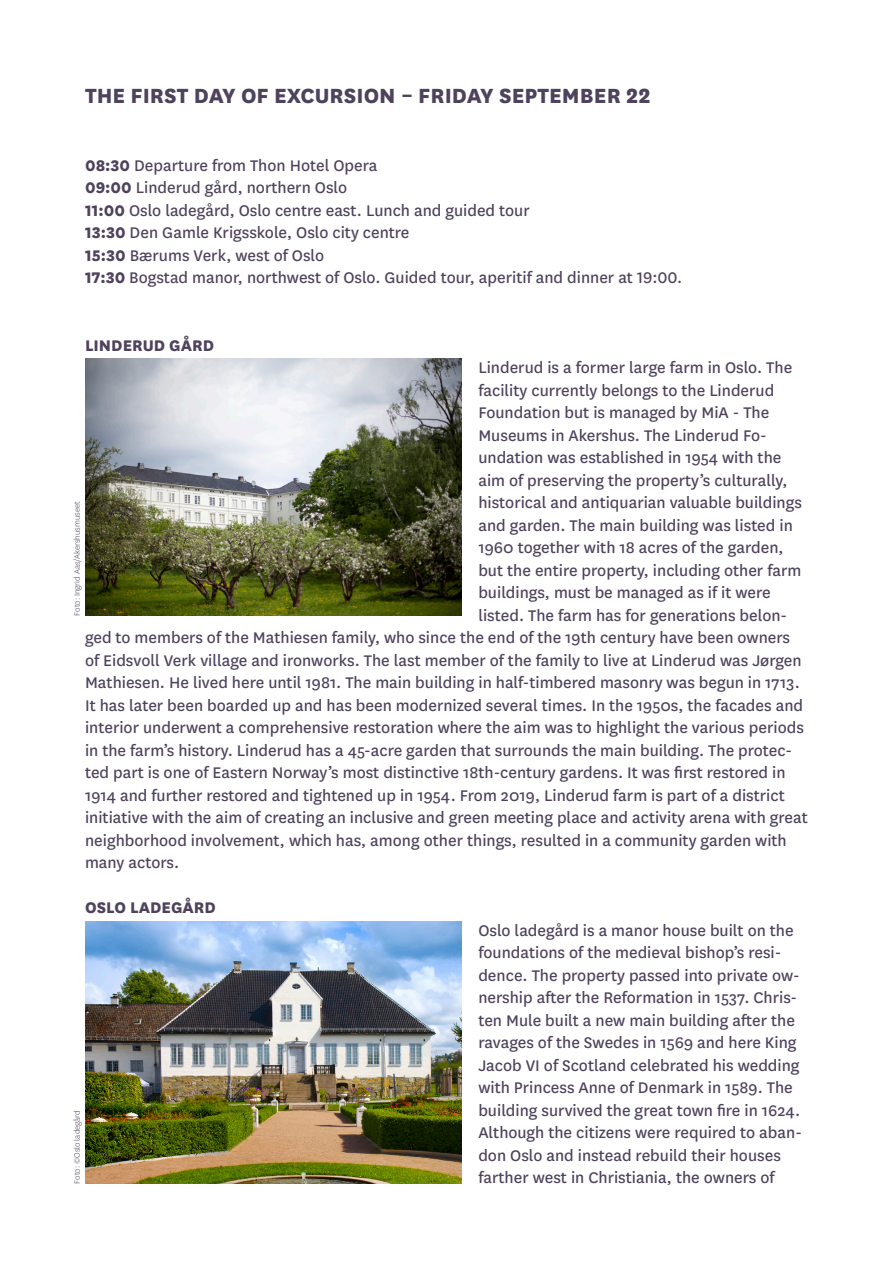
<style>
.page{position:relative;width:893px;height:1263px;background:#fff}
.page>*{position:absolute;margin:0;border:0;box-sizing:border-box;transform-origin:0 0}
.t1{font:800 24px "National";color:#4e425c}
.t2{font:18px/22.5px "National";color:#4e425c}
.t3{font:800 18px "National";color:#4e425c}
.t4{font:300 9px "National";color:#4e425c}
.s1{font-weight:800}
</style>
<div class="page">
<img style="left:85px;top:359px;width:376px;height:256px">
<img style="left:85px;top:922px;width:376px;height:261px">
<h1 class="t1" style="left:85px;top:78px;width:567px">THE FIRST DAY OF EXCURSION – FRIDAY SEPTEMBER 22</h1>
<p class="t2" style="left:85px;top:153px;width:599px"><span class="s1">08:30</span> Departure from Thon Hotel Opera<br><span class="s1">09:00</span> Linderud gård, northern Oslo<br><span class="s1">11:00</span> Oslo ladegård, Oslo centre east. Lunch and guided tour<br><span class="s1">13:30</span> Den Gamle Krigsskole, Oslo city centre<br><span class="s1">15:30</span> Bærums Verk, west of Oslo<br><span class="s1">17:30</span> Bogstad manor, northwest of Oslo. Guided tour, aperitif and dinner at 19:00.</p>
<p class="t3" style="left:85px;top:332px;width:131px">LINDERUD GÅRD</p>
<p class="t2" style="left:478px;top:355px;width:315px">Linderud is a former large farm in Oslo. The</p>
<p class="t2" style="left:478px;top:378px;width:297px">facility currently belongs to the Linderud</p>
<p class="t2" style="left:478px;top:400px;width:292px">Foundation but is managed by MiA - The</p>
<p class="t2" style="left:478px;top:423px;width:290px">Museums in Akershus. The Linderud Fo-</p>
<p class="t2" style="left:478px;top:445px;width:305px">undation was established in 1954 with the</p>
<p class="t2" style="left:478px;top:468px;width:311px">aim of preserving the property’s culturally,</p>
<p class="t2" style="left:478px;top:490px;width:325px">historical and antiquarian valuable buildings</p>
<p class="t2" style="left:478px;top:513px;width:316px">and garden. The main building was listed in</p>
<p class="t2" style="left:478px;top:535px;width:307px">1960 together with 18 acres of the garden,</p>
<p class="t2" style="left:478px;top:558px;width:325px">but the entire property, including other farm</p>
<p class="t2" style="left:478px;top:580px;width:294px">buildings, must be managed as if it were</p>
<p class="t2" style="left:478px;top:603px;width:310px">listed. The farm has for generations belon-</p>
<p class="t2" style="left:85px;top:625px;width:707px">ged to members of the Mathiesen family, who since the end of the 19th century have been owners</p>
<p class="t2" style="left:85px;top:648px;width:718px">of Eidsvoll Verk village and ironworks. The last member of the family to live at Linderud was Jørgen</p>
<p class="t2" style="left:85px;top:670px;width:716px">Mathiesen. He lived here until 1981. The main building in half-timbered masonry was begun in 1713.</p>
<p class="t2" style="left:85px;top:693px;width:720px">It has later been boarded up and has been modernized several times. In the 1950s, the facades and</p>
<p class="t2" style="left:85px;top:715px;width:720px">interior underwent a comprehensive restoration where the aim was to highlight the various periods</p>
<p class="t2" style="left:85px;top:738px;width:708px">in the farm’s history. Linderud has a 45-acre garden that surrounds the main building. The protec-</p>
<p class="t2" style="left:85px;top:760px;width:702px">ted part is one of Eastern Norway’s most distinctive 18th-century gardens. It was first restored in</p>
<p class="t2" style="left:85px;top:783px;width:701px">1914 and further restored and tightened up in 1954. From 2019, Linderud farm is part of a district</p>
<p class="t2" style="left:85px;top:805px;width:724px">initiative with the aim of creating an inclusive and green meeting place and activity arena with great</p>
<p class="t2" style="left:85px;top:828px;width:703px">neighborhood involvement, which has, among other things, resulted in a community garden with</p>
<p class="t2" style="left:85px;top:850px;width:96px">many actors.</p>
<p class="t3" style="left:85px;top:894px;width:132px">OSLO LADEGÅRD</p>
<p class="t2" style="left:478px;top:918px;width:325px">Oslo ladegård is a manor house built on the foundations of the medieval bishop’s resi&shy;dence. The property passed into private ow&shy;nership after the Reformation in 1537. Chris&shy;ten Mule built a new main building after the ravages of the Swedes in 1569 and here King Jacob VI of Scotland celebrated his wedding with Princess Anne of Denmark in 1589. The building survived the great town fire in 1624.<br>Although the citizens were required to aban&shy;don Oslo and instead rebuild their houses farther west in Christiania, the owners of</p>
<p class="t4" style="left:71px;top:615px;width:116px;rotate:-90deg">Foto: Ingrid Aas/Akershusmuseet</p>
<p class="t4" style="left:71px;top:1183px;width:75px;rotate:-90deg">Foto: ©Oslo ladegård</p>
</div>
